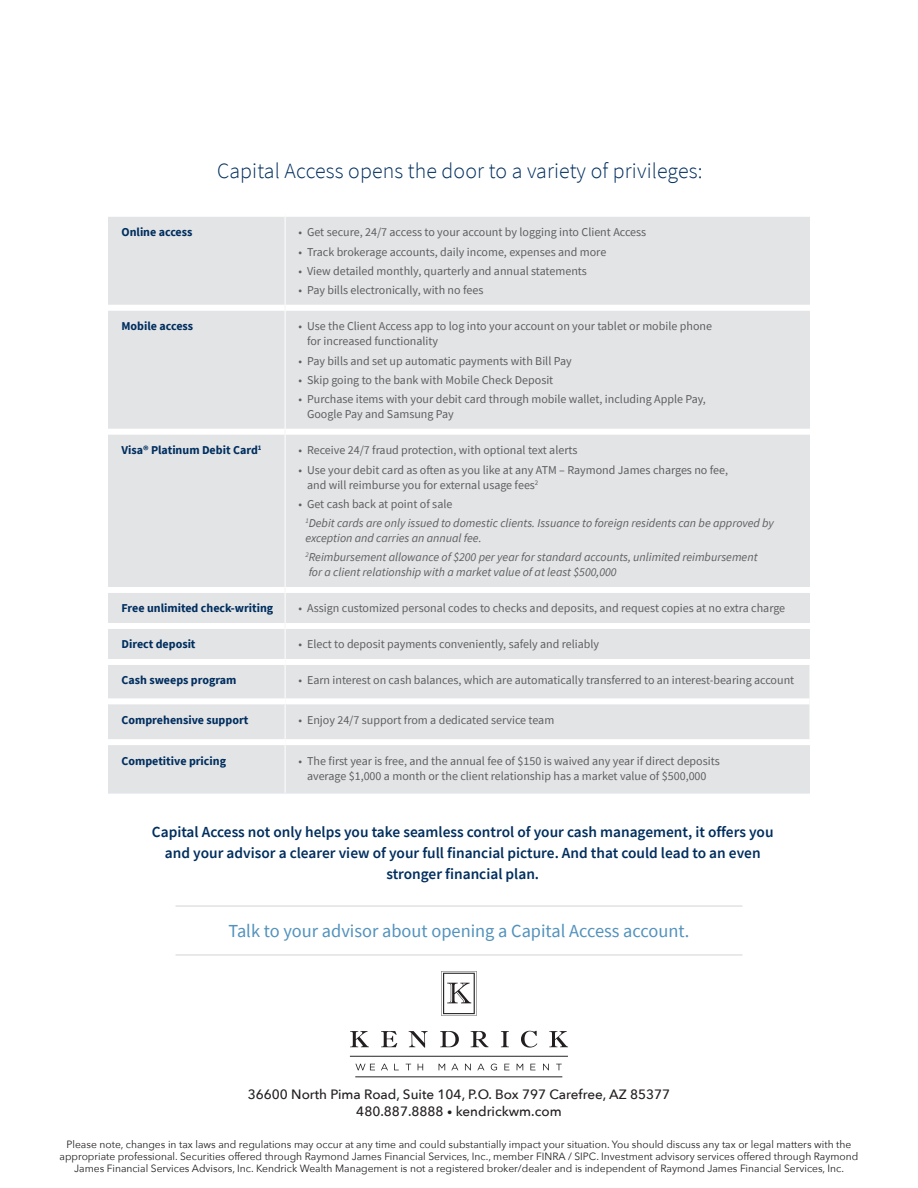
<style>
.page{position:relative;width:918px;height:1188px;background:#fff}
.page>*{position:absolute;margin:0;border:0;box-sizing:border-box;transform-origin:0 0}
.t1{font:300 21.75px "Source Sans Pro";letter-spacing:.005em;color:#002e5e}
.t2{font:18.3px "Source Sans Pro";color:#5292bd}
.t3{font:600 15.3px/21px "Source Sans Pro";color:#002e5e;text-align:center}
.t4{font:500 13.5px/17.2px "Avenir Next";color:#231f20;text-align:center}
.t5{font:12px/15px "Source Sans Pro";color:#5f5f62}
.t6{font:italic 12px/15px "Source Sans Pro";color:#5f5f62}
.t7{font:700 12px "Source Sans Pro";color:#002e5e}
.t8{font:10.5px/12px "Avenir Next";color:#231f20;text-align:center}
.s1{font-size:10.5px}
</style>
<div class="page">
<div style="left:108px;top:217px;width:702px;height:576px;background:#e3e4e6"></div>
<hr style="left:108px;top:793px;width:177px;height:1px;background:#e0e9f2">
<hr style="left:285px;top:793px;width:525px;height:1px;background:#e0e9f2">
<div style="left:108px;top:305px;width:177px;height:6px;background:#fff"></div>
<div style="left:285px;top:305px;width:525px;height:6px;background:#fff"></div>
<div style="left:108px;top:429px;width:177px;height:6px;background:#fff"></div>
<div style="left:285px;top:429px;width:525px;height:6px;background:#fff"></div>
<div style="left:108px;top:587px;width:177px;height:6px;background:#fff"></div>
<div style="left:285px;top:587px;width:525px;height:6px;background:#fff"></div>
<div style="left:108px;top:623px;width:177px;height:6px;background:#fff"></div>
<div style="left:285px;top:623px;width:525px;height:6px;background:#fff"></div>
<hr style="left:285px;top:217px;width:1px;height:91px;background:#fff">
<hr style="left:285px;top:308px;width:1px;height:124px;background:#fff">
<hr style="left:285px;top:432px;width:1px;height:158px;background:#fff">
<hr style="left:285px;top:590px;width:1px;height:36px;background:#fff">
<hr style="left:285px;top:626px;width:1px;height:33px;background:#fff">
<hr style="left:285px;top:745px;width:1px;height:48px;background:#fff">
<div style="left:285px;top:659px;width:525px;height:6px;background:#fff"></div>
<div style="left:285px;top:698px;width:525px;height:6px;background:#fff"></div>
<div style="left:285px;top:739px;width:525px;height:6px;background:#fff"></div>
<div style="left:108px;top:659px;width:177px;height:6px;background:#fff"></div>
<hr style="left:285px;top:665px;width:1px;height:33px;background:#fff">
<div style="left:108px;top:698px;width:177px;height:6px;background:#fff"></div>
<hr style="left:285px;top:704px;width:1px;height:35px;background:#fff">
<div style="left:108px;top:739px;width:177px;height:6px;background:#fff"></div>
<hr style="left:176px;top:906px;width:566px;height:1px;background:#d3d4d6">
<hr style="left:176px;top:955px;width:566px;height:1px;background:#d3d4d6">
<hr style="left:350px;top:1056px;width:218px;height:1px;background:#231f20">
<hr style="left:355px;top:1077px;width:207px;height:1px;background:#231f20">
<svg style="left:350px;top:1031px;width:19px;height:16px"></svg>
<svg style="left:381px;top:1031px;width:16px;height:16px"></svg>
<svg style="left:409px;top:1031px;width:19px;height:17px"></svg>
<svg style="left:440px;top:1031px;width:19px;height:16px"></svg>
<svg style="left:471px;top:1031px;width:17px;height:16px"></svg>
<svg style="left:501px;top:1031px;width:8px;height:16px"></svg>
<svg style="left:521px;top:1031px;width:16px;height:17px"></svg>
<svg style="left:549px;top:1031px;width:19px;height:16px"></svg>
<svg style="left:441px;top:971px;width:36px;height:45px"></svg>
<svg style="left:355px;top:1064px;width:20px;height:6px"></svg>
<svg style="left:381px;top:1064px;width:7px;height:6px"></svg>
<svg style="left:418px;top:1064px;width:5px;height:6px"></svg>
<svg style="left:439px;top:1064px;width:6px;height:6px"></svg>
<svg style="left:451px;top:1064px;width:7px;height:6px"></svg>
<svg style="left:465px;top:1064px;width:6px;height:6px"></svg>
<svg style="left:477px;top:1064px;width:7px;height:6px"></svg>
<svg style="left:491px;top:1064px;width:6px;height:6px"></svg>
<svg style="left:504px;top:1064px;width:5px;height:6px"></svg>
<svg style="left:517px;top:1064px;width:6px;height:6px"></svg>
<svg style="left:530px;top:1064px;width:5px;height:6px"></svg>
<svg style="left:543px;top:1064px;width:6px;height:6px"></svg>
<svg style="left:556px;top:1064px;width:6px;height:6px"></svg>
<p class="t1" style="left:217px;top:158px;width:487px">Capital Access opens the door to a variety of privileges:</p>
<p class="t7" style="left:122px;top:224px;width:73px">Online access</p>
<p class="t5" style="left:299px;top:225px;width:349px">• Get secure, 24/7 access to your account by logging into Client Access</p>
<p class="t5" style="left:299px;top:244px;width:309px">• Track brokerage accounts, daily income, expenses and more</p>
<p class="t5" style="left:299px;top:263px;width:290px">• View detailed monthly, quarterly and annual statements</p>
<p class="t5" style="left:299px;top:283px;width:186px">• Pay bills electronically, with no fees</p>
<p class="t7" style="left:122px;top:318px;width:73px">Mobile access</p>
<p class="t5" style="left:307px;top:319px;width:406px;text-indent:-8px">• Use the Client Access app to log into your account on your tablet or mobile phone for increased functionality</p>
<p class="t5" style="left:299px;top:353px;width:275px">• Pay bills and set up automatic payments with Bill Pay</p>
<p class="t5" style="left:299px;top:372px;width:256px">• Skip going to the bank with Mobile Check Deposit</p>
<p class="t5" style="left:307px;top:392px;width:400px;text-indent:-8px">• Purchase items with your debit card through mobile wallet, including Apple Pay,<br>Google Pay and Samsung Pay</p>
<p class="t7" style="left:121px;top:442px;width:142px">Visa® Platinum Debit Card<sup>1</sup></p>
<p class="t5" style="left:299px;top:443px;width:280px">• Receive 24/7 fraud protection, with optional text alerts</p>
<p class="t5" style="left:307px;top:462px;width:423px;text-indent:-8px">• Use your debit card as often as you like at any ATM – Raymond James charges no fee, and will reimburse you for external usage fees<sup>2</sup></p>
<p class="t5" style="left:299px;top:496px;width:155px">• Get cash back at point of sale</p>
<p class="t6" style="left:305px;top:516px;width:470px"><sup>1</sup>Debit cards are only issued to domestic clients. Issuance to foreign residents can be approved by exception and carries an annual fee.</p>
<p class="t6" style="left:305px;top:550px;width:454px"><sup>2</sup>Reimbursement allowance of $200 per year for standard accounts, unlimited reimbursement for a client relationship with a market value of at least $500,000</p>
<p class="t7" style="left:122px;top:600px;width:153px">Free unlimited check-writing</p>
<p class="t5" style="left:299px;top:601px;width:488px">• Assign customized personal codes to checks and deposits, and request copies at no extra charge</p>
<p class="t7" style="left:122px;top:636px;width:76px">Direct deposit</p>
<p class="t5" style="left:299px;top:637px;width:302px">• Elect to deposit payments conveniently, safely and reliably</p>
<p class="t7" style="left:122px;top:672px;width:117px">Cash sweeps program</p>
<p class="t5" style="left:299px;top:673px;width:497px">• Earn interest on cash balances, which are automatically transferred to an interest-bearing account</p>
<p class="t7" style="left:122px;top:712px;width:128px">Comprehensive support</p>
<p class="t5" style="left:299px;top:712px;width:257px">• Enjoy 24/7 support from a dedicated service team</p>
<p class="t7" style="left:122px;top:753px;width:106px">Competitive pricing</p>
<p class="t5" style="left:299px;top:753px;width:423px;text-align:center">• The first year is free, and the annual fee of $150 is waived any year if direct deposits average $1,000 a month or the client relationship has a market value of $500,000</p>
<p class="t3" style="left:152px;top:821px;width:623px">Capital Access not only helps you take seamless control of your cash management, it offers you and your advisor a clearer view of your full financial picture. And that could lead to an even stronger financial plan.</p>
<p class="t2" style="left:229px;top:919px;width:462px">Talk to your advisor about opening a Capital Access account.</p>
<p class="t4" style="left:248px;top:1085px;width:424px">36600 North Pima Road, Suite 104, P.O. Box 797 Carefree, AZ 85377<br>480.887.8888 <span class="s1">•</span> kendrickwm.com</p>
<p class="t8" style="left:60px;top:1138px;width:800px">Please note, changes in tax laws and regulations may occur at any time and could substantially impact your situation. You should discuss any tax or legal matters with the appropriate professional. Securities offered through Raymond James Financial Services, Inc., member FINRA / SIPC. Investment advisory services offered through Raymond<br>James Financial Services Advisors, Inc. Kendrick Wealth Management is not a registered broker/dealer and is independent of Raymond James Financial Services, Inc.</p>
</div>
